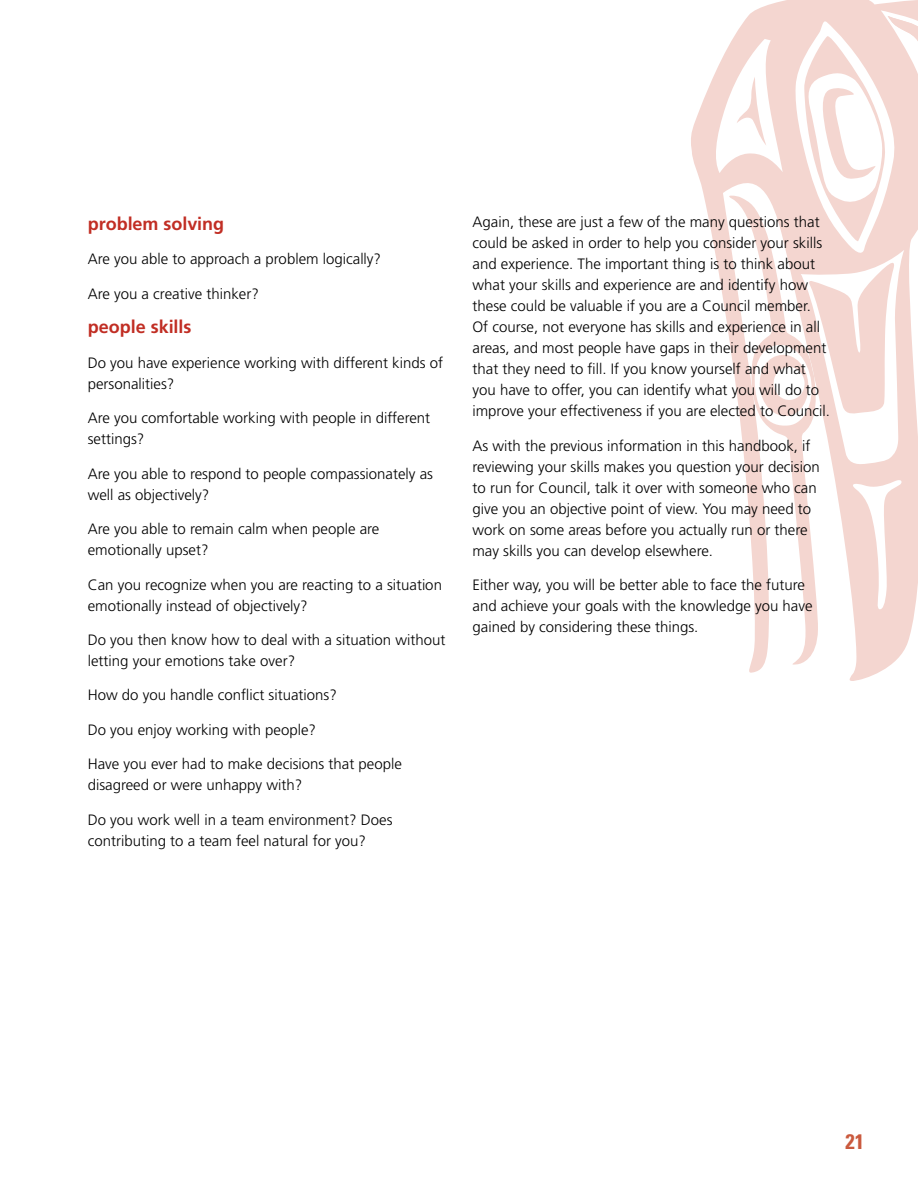
<style>
.page{position:relative;width:918px;height:1188px;background:#fff}
.page>*{position:absolute;margin:0;border:0;box-sizing:border-box;transform-origin:0 0}
.t1{font:700 condensed 21px "Univers";color:#ca5a3e}
.t2{font:700 18px "Frutiger";color:#c12e24}
.t3{font:300 15px/21px "Frutiger";color:#000}
</style>
<div class="page">
<svg style="left:691px;top:0;width:227px;height:681px"></svg>
<svg style="left:737px;top:77px;width:29px;height:69px"></svg>
<svg style="left:758px;top:257px;width:137px;height:160px"></svg>
<svg style="left:804px;top:16px;width:114px;height:229px"></svg>
<p class="t2" style="left:88px;top:213px;width:138px">problem solving</p>
<p class="t3" style="left:88px;top:249px;width:295px">Are you able to approach a problem logically?</p>
<p class="t3" style="left:88px;top:283px;width:173px">Are you a creative thinker?</p>
<p class="t2" style="left:88px;top:316px;width:105px">people skills</p>
<p class="t3" style="left:88px;top:352px;width:357px">Do you have experience working with different kinds of personalities?</p>
<p class="t3" style="left:88px;top:408px;width:344px">Are you comfortable working with people in different settings?</p>
<p class="t3" style="left:88px;top:463px;width:347px">Are you able to respond to people compassionately as well as objectively?</p>
<p class="t3" style="left:88px;top:519px;width:293px">Are you able to remain calm when people are emotionally upset?</p>
<p class="t3" style="left:88px;top:574px;width:356px">Can you recognize when you are reacting to a situation emotionally instead of objectively?</p>
<p class="t3" style="left:88px;top:630px;width:359px">Do you then know how to deal with a situation without letting your emotions take over?</p>
<p class="t3" style="left:88px;top:685px;width:251px">How do you handle conflict situations?</p>
<p class="t3" style="left:88px;top:720px;width:230px">Do you enjoy working with people?</p>
<p class="t3" style="left:88px;top:754px;width:316px">Have you ever had to make decisions that people disagreed or were unhappy with?</p>
<p class="t3" style="left:88px;top:810px;width:306px">Do you work well in a team environment? Does contributing to a team feel natural for you?</p>
<p class="t3" style="left:472px;top:212px;width:359px">Again, these are just a few of the many questions that could be asked in order to help you consider your skills and experience. The important thing is to think about what your skills and experience are and identify how these could be valuable if you are a Council member.<br>Of course, not everyone has skills and experience in all areas, and most people have gaps in their development that they need to fill. If you know yourself and what you have to offer, you can identify what you will do to improve your effectiveness if you are elected to Council.</p>
<p class="t3" style="left:472px;top:435px;width:349px">As with the previous information in this handbook, if reviewing your skills makes you question your decision to run for Council, talk it over with someone who can give you an objective point of view. You may need to work on some areas before you actually run or there may skills you can develop elsewhere.</p>
<p class="t3" style="left:472px;top:575px;width:342px">Either way, you will be better able to face the future and achieve your goals with the knowledge you have gained by considering these things.</p>
<h1 class="t1" style="left:845px;top:1129px;width:20px">21</h1>
</div>
